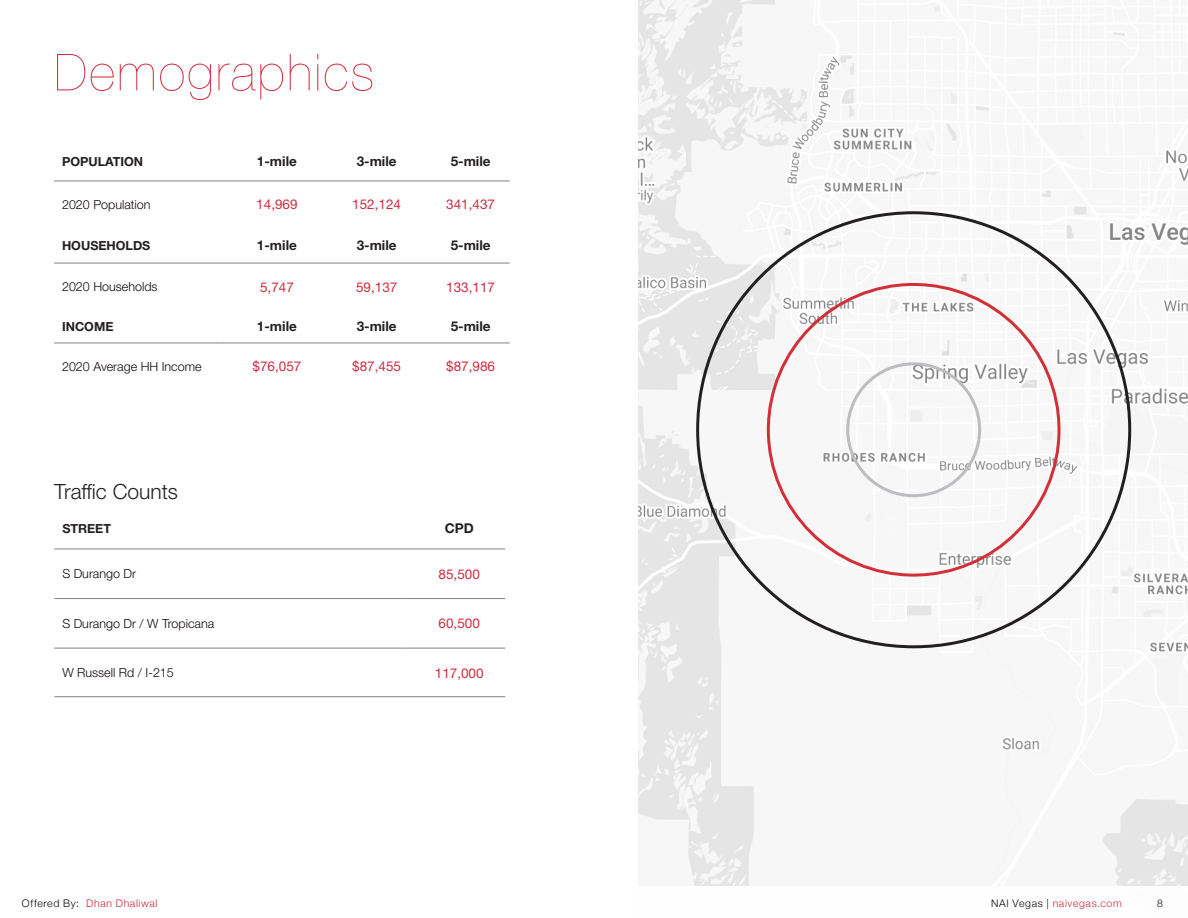
<style>
.page{position:relative;width:1188px;height:918px;background:#fff}
.page>*{position:absolute;margin:0;border:0;box-sizing:border-box;transform-origin:0 0}
.Heading{font:200 51px "Helvetica Neue LT Std";letter-spacing:.04em;color:#d02c40}
.Table_Grey{font:300 21px "Helvetica Neue LT Std";color:#231f20}
.Table_Red{font:13.5px "Helvetica Neue LT Std";color:#d02c40}
.Table_Red-2{font:700 13.5px "Helvetica Neue LT Std";color:#231f20}
.Table_Grey-2{font:300 12.45px "Helvetica Neue LT Std";color:#110a0c}
.Table_Grey-3{font:700 12.45px "Helvetica Neue LT Std";color:#231f20}
.Phone_Number{font:300 10.5px "Helvetica Neue";letter-spacing:.06em;color:#d02c40}
.Phone_Number-2{font:300 10.5px "Helvetica Neue";letter-spacing:.065em;color:#110a0c}
.s1{color:#110a0c}
</style>
<div class="page">
<img style="left:639px;top:0;width:549px;height:886px">
<div style="left:846px;top:362px;width:135px;height:135px;border:3px solid #bcbdc0;border-radius:50%"></div>
<hr style="left:54px;top:549px;width:348px;height:1px;background:#838283">
<hr style="left:402px;top:549px;width:103px;height:1px;background:#838283">
<hr style="left:54px;top:598px;width:348px;height:1px;background:#838283">
<hr style="left:402px;top:598px;width:103px;height:1px;background:#838283">
<hr style="left:54px;top:648px;width:348px;height:1px;background:#838283">
<hr style="left:402px;top:648px;width:103px;height:1px;background:#838283">
<hr style="left:54px;top:696px;width:451px;height:1px;background:#808285">
<hr style="left:54px;top:343px;width:166px;height:1px;background:#838283">
<hr style="left:220px;top:343px;width:102px;height:1px;background:#838283">
<hr style="left:322px;top:343px;width:98px;height:1px;background:#838283">
<hr style="left:420px;top:343px;width:90px;height:1px;background:#838283">
<hr style="left:54px;top:263px;width:166px;height:1px;background:#838283">
<hr style="left:220px;top:263px;width:102px;height:1px;background:#838283">
<hr style="left:322px;top:263px;width:98px;height:1px;background:#838283">
<hr style="left:420px;top:263px;width:90px;height:1px;background:#838283">
<hr style="left:54px;top:181px;width:166px;height:1px;background:#838283">
<hr style="left:220px;top:181px;width:102px;height:1px;background:#838283">
<hr style="left:322px;top:181px;width:98px;height:1px;background:#838283">
<hr style="left:420px;top:181px;width:90px;height:1px;background:#838283">
<p class="Heading" style="left:54px;top:43px;width:321px">Demographics</p>
<p class="Table_Grey-3" style="left:62px;top:154px;width:83px">POPULATION</p>
<p class="Table_Red-2" style="left:257px;top:153px;width:41px">1-mile</p>
<p class="Table_Red-2" style="left:357px;top:153px;width:41px">3-mile</p>
<p class="Table_Red-2" style="left:451px;top:153px;width:41px">5-mile</p>
<p class="Table_Grey-2" style="left:62px;top:197px;width:90px">2020 Population</p>
<p class="Table_Red" style="left:256px;top:197px;width:43px">14,969</p>
<p class="Table_Red" style="left:352px;top:197px;width:50px">152,124</p>
<p class="Table_Red" style="left:446px;top:197px;width:50px">341,437</p>
<p class="Table_Grey-3" style="left:62px;top:238px;width:90px">HOUSEHOLDS</p>
<p class="Table_Red-2" style="left:257px;top:237px;width:41px">1-mile</p>
<p class="Table_Red-2" style="left:357px;top:237px;width:41px">3-mile</p>
<p class="Table_Red-2" style="left:451px;top:237px;width:41px">5-mile</p>
<p class="Table_Grey-2" style="left:62px;top:279px;width:97px">2020 Households</p>
<p class="Table_Red" style="left:260px;top:279px;width:35px">5,747</p>
<p class="Table_Red" style="left:356px;top:279px;width:43px">59,137</p>
<p class="Table_Red" style="left:446px;top:279px;width:50px">133,117</p>
<p class="Table_Grey-3" style="left:62px;top:319px;width:53px">INCOME</p>
<p class="Table_Red-2" style="left:257px;top:318px;width:41px">1-mile</p>
<p class="Table_Red-2" style="left:357px;top:318px;width:41px">3-mile</p>
<p class="Table_Red-2" style="left:451px;top:318px;width:41px">5-mile</p>
<p class="Table_Grey-2" style="left:62px;top:359px;width:141px">2020 Average HH Income</p>
<p class="Table_Red" style="left:253px;top:359px;width:50px">$76,057</p>
<p class="Table_Red" style="left:352px;top:359px;width:50px">$87,455</p>
<p class="Table_Red" style="left:446px;top:359px;width:50px">$87,986</p>
<p class="Table_Grey" style="left:54px;top:479px;width:125px">Traffic Counts</p>
<p class="Table_Grey-3" style="left:62px;top:521px;width:50px">STREET</p>
<p class="Table_Red-2" style="left:445px;top:520px;width:31px">CPD</p>
<p class="Table_Grey-2" style="left:62px;top:566px;width:75px">S Durango Dr</p>
<p class="Table_Red" style="left:439px;top:566px;width:43px">85,500</p>
<p class="Table_Grey-2" style="left:62px;top:616px;width:153px">S Durango Dr / W Tropicana</p>
<p class="Table_Red" style="left:439px;top:615px;width:43px">60,500</p>
<p class="Table_Grey-2" style="left:62px;top:665px;width:113px">W Russell Rd / I-215</p>
<p class="Table_Red" style="left:435px;top:665px;width:50px">117,000</p>
<p class="Phone_Number-2" style="left:22px;top:895px;width:59px">Offered By:</p>
<p class="Phone_Number" style="left:86px;top:895px;width:73px">Dhan Dhaliwal</p>
<p class="Phone_Number" style="left:991px;top:895px;width:132px"><span class="s1">NAI Vegas |</span> naivegas.com</p>
<p class="Phone_Number-2" style="left:1157px;top:895px;width:7px">8</p>
</div>
